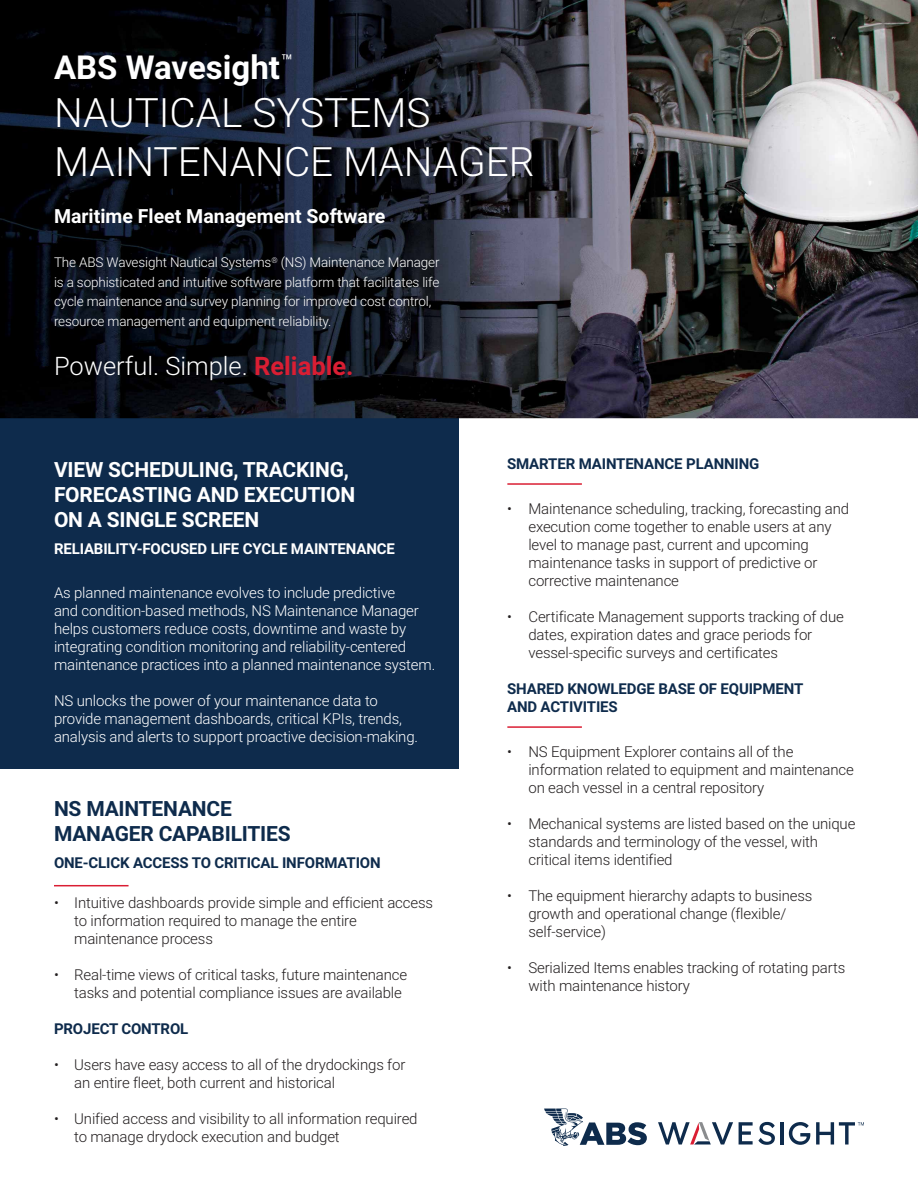
<style>
.page{position:relative;width:918px;height:1188px;background:#fff}
.page>*{position:absolute;margin:0;border:0;box-sizing:border-box;transform-origin:0 0}
.t1{font:300 40.5px/48.6px "Roboto";color:#fff}
.t2{font:700 33px "Roboto";color:#fff}
.t3{font:300 25.5px "Roboto";color:#fff}
.t4{font:700 21px/25.2px "Roboto";letter-spacing:-.01em;color:#fff}
.t5{font:700 21px/25.2px "Roboto";letter-spacing:-.01em;color:#0e2b4c}
.t6{font:700 19.5px "Roboto";color:#fff}
.t7{font:300 15px/18px "Roboto";letter-spacing:-.01em;color:#231f20}
.t8{font:300 15px/18px "Roboto";letter-spacing:-.01em;color:#fff}
.t9{font:700 15px/18px "Roboto";letter-spacing:-.01em;color:#0e2b4c}
.t10{font:700 15px "Roboto";letter-spacing:-.01em;color:#fff}
.t11{font:300 13.5px/19.5px "Roboto";letter-spacing:-.01em;color:#fff}
.s1{font-weight:700;color:#da1e33}
</style>
<div class="page">
<div style="left:0;top:405px;width:459px;height:364px;background:#0e2b4c"></div>
<img style="left:0;top:0;width:918px;height:418px">
<hr style="left:507px;top:726px;width:75px;height:2px;background:#da1e33">
<hr style="left:507px;top:483px;width:75px;height:2px;background:#da1e33">
<hr style="left:54px;top:885px;width:75px;height:1px;background:#da1e33">
<svg style="left:739px;top:1122px;width:36px;height:23px"></svg>
<svg style="left:789px;top:1122px;width:21px;height:23px"></svg>
<svg style="left:816px;top:1122px;width:48px;height:23px"></svg>
<hr style="left:780px;top:1122px;width:4px;height:23px;background:#0e2b4c">
<svg style="left:658px;top:1122px;width:75px;height:23px"></svg>
<svg style="left:544px;top:1109px;width:103px;height:37px"></svg>
<h2 class="t2" style="left:54px;top:48px;width:241px">ABS Wavesight<sup>™</sup></h2>
<h1 class="t1" style="left:54px;top:92px;width:482px">NAUTICAL SYSTEMS<br>MAINTENANCE MANAGER</h1>
<h3 class="t6" style="left:54px;top:205px;width:333px">Maritime Fleet Management Software</h3>
<p class="t11" style="left:54px;top:254px;width:387px">The ABS Wavesight Nautical Systems<sup>®</sup> (NS) Maintenance Manager is a sophisticated and intuitive software platform that facilitates life cycle maintenance and survey planning for improved cost control, resource management and equipment reliability.</p>
<h3 class="t3" style="left:54px;top:356px;width:301px">Powerful. Simple. <span class="s1">Reliable.</span></h3>
<h3 class="t4" style="left:54px;top:457px;width:303px">VIEW SCHEDULING, TRACKING,<br>FORECASTING AND EXECUTION<br>ON A SINGLE SCREEN</h3>
<p class="t10" style="left:54px;top:540px;width:342px">RELIABILITY-FOCUSED LIFE CYCLE MAINTENANCE</p>
<p class="t8" style="left:54px;top:585px;width:383px">As planned maintenance evolves to include predictive<br>and condition-based methods, NS Maintenance Manager helps customers reduce costs, downtime and waste by integrating condition monitoring and reliability-centered maintenance practices into a planned maintenance system.</p>
<p class="t8" style="left:54px;top:693px;width:366px">NS unlocks the power of your maintenance data to provide management dashboards, critical KPIs, trends, analysis and alerts to support proactive decision-making.</p>
<h3 class="t5" style="left:54px;top:796px;width:238px">NS MAINTENANCE<br>MANAGER CAPABILITIES</h3>
<p class="t9" style="left:54px;top:854px;width:328px">ONE-CLICK ACCESS TO CRITICAL INFORMATION</p>
<p class="t7" style="left:74px;top:895px;width:360px;text-indent:-20px">• Intuitive dashboards provide simple and efficient access to information required to manage the entire maintenance process</p>
<p class="t7" style="left:74px;top:967px;width:334px;text-indent:-20px">• Real-time views of critical tasks, future maintenance tasks and potential compliance issues are available</p>
<p class="t9" style="left:54px;top:1020px;width:136px">PROJECT CONTROL</p>
<p class="t7" style="left:74px;top:1057px;width:333px;text-indent:-20px">• Users have easy access to all of the drydockings for an entire fleet, both current and historical</p>
<p class="t7" style="left:74px;top:1111px;width:345px;text-indent:-20px">• Unified access and visibility to all information required to manage drydock execution and budget</p>
<p class="t9" style="left:507px;top:455px;width:254px">SMARTER MAINTENANCE PLANNING</p>
<p class="t7" style="left:528px;top:501px;width:322px;text-indent:-21px">• Maintenance scheduling, tracking, forecasting and execution come together to enable users at any level to manage past, current and upcoming maintenance tasks in support of predictive or corrective maintenance</p>
<p class="t7" style="left:528px;top:609px;width:317px;text-indent:-21px">• Certificate Management supports tracking of due dates, expiration dates and grace periods for vessel-specific surveys and certificates</p>
<p class="t9" style="left:507px;top:680px;width:298px">SHARED KNOWLEDGE BASE OF EQUIPMENT<br>AND ACTIVITIES</p>
<p class="t7" style="left:528px;top:744px;width:327px;text-indent:-21px">• NS Equipment Explorer contains all of the information related to equipment and maintenance on each vessel in a central repository</p>
<p class="t7" style="left:528px;top:816px;width:329px;text-indent:-21px">• Mechanical systems are listed based on the unique standards and terminology of the vessel, with critical items identified</p>
<p class="t7" style="left:528px;top:888px;width:286px;text-indent:-21px">• The equipment hierarchy adapts to business growth and operational change (flexible/ self-service)</p>
<p class="t7" style="left:528px;top:960px;width:318px;text-indent:-21px">• Serialized Items enables tracking of rotating parts with maintenance history</p>
</div>
